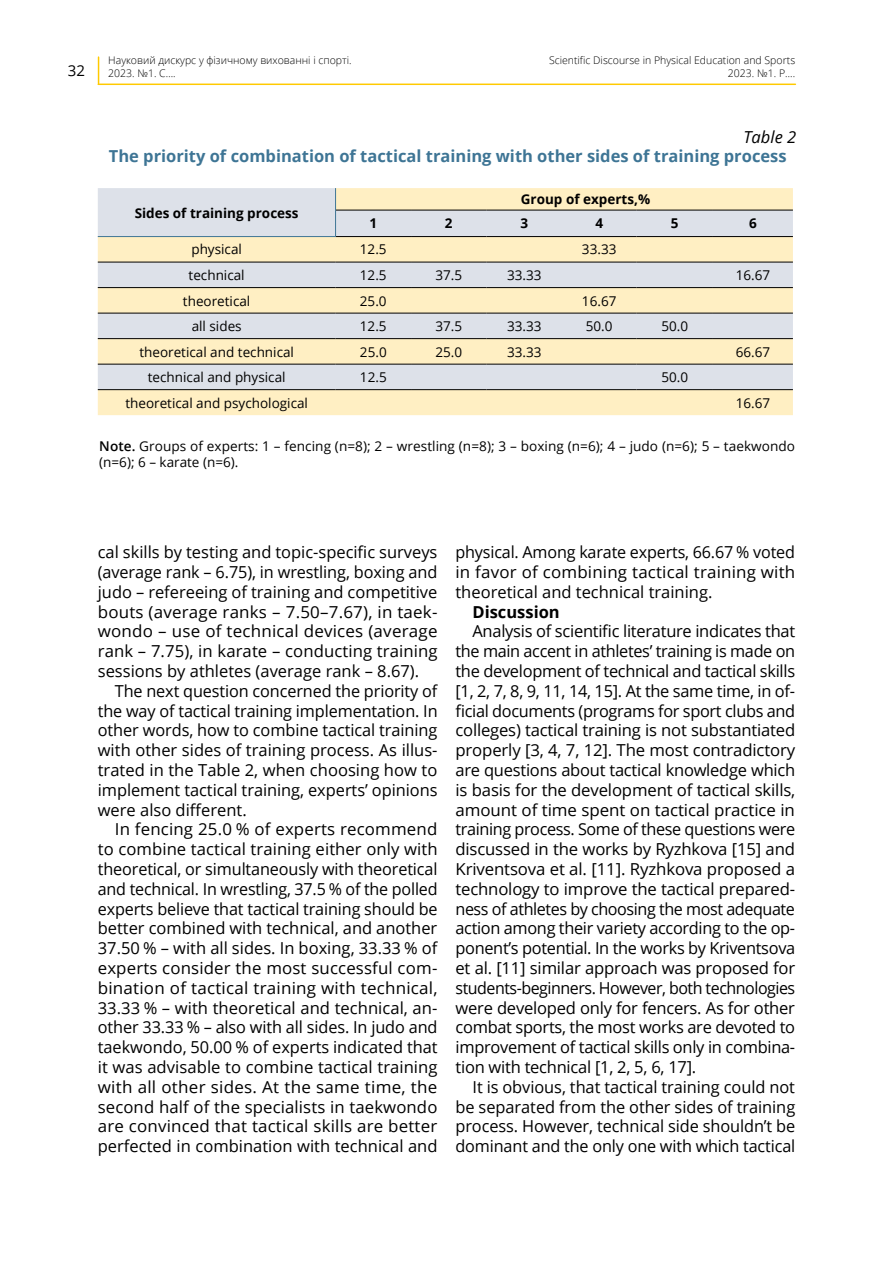
<style>
.page{position:relative;width:893px;height:1263px;background:#fff}
.page>*{position:absolute;margin:0;border:0;box-sizing:border-box;transform-origin:0 0}
.t1{font:16.5px/19.8px "Open Sans";color:#000;text-align:justify}
.t2{font:700 16.5px "Open Sans";color:#3e7595}
.t3{font:700 16.5px "Open Sans";color:#000}
.t4{font:italic 16.5px "Open Sans";color:#000}
.t5{font:15px "Open Sans";color:#000}
.t6{font:13.5px/16.5px "Open Sans";color:#000}
.t7{font:700 13.5px "Open Sans";color:#000}
.t8{font:300 10.5px/12.6px "Open Sans";color:#000}
.s1{font-weight:600}
</style>
<div class="page">
<hr style="left:98px;top:84px;width:697px;height:1px;background:#ffca00">
<svg style="left:98px;top:57px;width:1px;height:27px"></svg>
<svg style="left:98px;top:188px;width:695px;height:227px;background:#ece6d3"></svg>
<hr style="left:336px;top:210px;width:75px;height:1px;background:#000">
<hr style="left:411px;top:210px;width:75px;height:1px;background:#000">
<hr style="left:486px;top:210px;width:76px;height:1px;background:#000">
<hr style="left:562px;top:210px;width:74px;height:1px;background:#000">
<hr style="left:636px;top:210px;width:77px;height:1px;background:#000">
<hr style="left:713px;top:210px;width:80px;height:1px;background:#000">
<hr style="left:336px;top:236px;width:75px;height:1px;background:#000">
<hr style="left:411px;top:236px;width:75px;height:1px;background:#000">
<hr style="left:486px;top:236px;width:76px;height:1px;background:#000">
<hr style="left:562px;top:236px;width:74px;height:1px;background:#000">
<hr style="left:636px;top:236px;width:77px;height:1px;background:#000">
<hr style="left:713px;top:236px;width:80px;height:1px;background:#000">
<hr style="left:98px;top:262px;width:238px;height:1px;background:#000">
<hr style="left:336px;top:262px;width:75px;height:1px;background:#000">
<hr style="left:411px;top:262px;width:75px;height:1px;background:#000">
<hr style="left:486px;top:262px;width:76px;height:1px;background:#000">
<hr style="left:562px;top:262px;width:74px;height:1px;background:#000">
<hr style="left:636px;top:262px;width:77px;height:1px;background:#000">
<hr style="left:713px;top:262px;width:80px;height:1px;background:#000">
<hr style="left:98px;top:287px;width:238px;height:1px;background:#000">
<hr style="left:336px;top:287px;width:75px;height:1px;background:#000">
<hr style="left:411px;top:287px;width:75px;height:1px;background:#000">
<hr style="left:486px;top:287px;width:76px;height:1px;background:#000">
<hr style="left:562px;top:287px;width:74px;height:1px;background:#000">
<hr style="left:636px;top:287px;width:77px;height:1px;background:#000">
<hr style="left:713px;top:287px;width:80px;height:1px;background:#000">
<hr style="left:98px;top:313px;width:238px;height:1px;background:#000">
<hr style="left:336px;top:313px;width:75px;height:1px;background:#000">
<hr style="left:411px;top:313px;width:75px;height:1px;background:#000">
<hr style="left:486px;top:313px;width:76px;height:1px;background:#000">
<hr style="left:562px;top:313px;width:74px;height:1px;background:#000">
<hr style="left:636px;top:313px;width:77px;height:1px;background:#000">
<hr style="left:713px;top:313px;width:80px;height:1px;background:#000">
<hr style="left:98px;top:338px;width:238px;height:1px;background:#000">
<hr style="left:336px;top:338px;width:75px;height:1px;background:#000">
<hr style="left:411px;top:338px;width:75px;height:1px;background:#000">
<hr style="left:486px;top:338px;width:76px;height:1px;background:#000">
<hr style="left:562px;top:338px;width:74px;height:1px;background:#000">
<hr style="left:636px;top:338px;width:77px;height:1px;background:#000">
<hr style="left:713px;top:338px;width:80px;height:1px;background:#000">
<hr style="left:98px;top:364px;width:238px;height:1px;background:#000">
<hr style="left:336px;top:364px;width:75px;height:1px;background:#000">
<hr style="left:411px;top:364px;width:75px;height:1px;background:#000">
<hr style="left:486px;top:364px;width:76px;height:1px;background:#000">
<hr style="left:562px;top:364px;width:74px;height:1px;background:#000">
<hr style="left:636px;top:364px;width:77px;height:1px;background:#000">
<hr style="left:713px;top:364px;width:80px;height:1px;background:#000">
<hr style="left:98px;top:389px;width:238px;height:1px;background:#000">
<hr style="left:336px;top:389px;width:75px;height:1px;background:#000">
<hr style="left:411px;top:389px;width:75px;height:1px;background:#000">
<hr style="left:486px;top:389px;width:76px;height:1px;background:#000">
<hr style="left:562px;top:389px;width:74px;height:1px;background:#000">
<hr style="left:636px;top:389px;width:77px;height:1px;background:#000">
<hr style="left:713px;top:389px;width:80px;height:1px;background:#000">
<svg style="left:335px;top:188px;width:1px;height:48px"></svg>
<hr style="left:98px;top:236px;width:238px;height:1px;background:#3e7595">
<p class="t8" style="left:108px;top:54px;width:245px">Науковий дискурс у фізичному вихованні і спорті.<br>2023. №1. С….</p>
<p class="t8" style="left:549px;top:54px;width:248px">Scientific Discourse in Physical Education and Sports</p>
<p class="t5" style="left:68px;top:61px;width:19px">32</p>
<p class="t8" style="left:728px;top:67px;width:69px">2023. №1. P….</p>
<p class="t4" style="left:743px;top:125px;width:54px">Table 2</p>
<p class="t2" style="left:109px;top:145px;width:679px">The priority of combination of tactical training with other sides of training process</p>
<p class="t7" style="left:135px;top:203px;width:166px">Sides of training process</p>
<p class="t7" style="left:521px;top:190px;width:131px">Group of experts,%</p>
<p class="t7" style="left:369px;top:214px;width:9px">1</p>
<p class="t7" style="left:445px;top:214px;width:9px">2</p>
<p class="t7" style="left:520px;top:214px;width:9px">3</p>
<p class="t7" style="left:595px;top:214px;width:9px">4</p>
<p class="t7" style="left:671px;top:214px;width:9px">5</p>
<p class="t7" style="left:749px;top:214px;width:9px">6</p>
<p class="t6" style="left:191px;top:241px;width:52px">physical</p>
<p class="t6" style="left:360px;top:241px;width:28px">12.5</p>
<p class="t6" style="left:582px;top:241px;width:36px">33.33</p>
<p class="t6" style="left:189px;top:266px;width:58px">technical</p>
<p class="t6" style="left:360px;top:266px;width:28px">12.5</p>
<p class="t6" style="left:435px;top:266px;width:28px">37.5</p>
<p class="t6" style="left:507px;top:266px;width:36px">33.33</p>
<p class="t6" style="left:736px;top:266px;width:36px">16.67</p>
<p class="t6" style="left:183px;top:292px;width:69px">theoretical</p>
<p class="t6" style="left:360px;top:292px;width:28px">25.0</p>
<p class="t6" style="left:582px;top:292px;width:36px">16.67</p>
<p class="t6" style="left:192px;top:317px;width:51px">all sides</p>
<p class="t6" style="left:360px;top:317px;width:28px">12.5</p>
<p class="t6" style="left:435px;top:317px;width:28px">37.5</p>
<p class="t6" style="left:507px;top:317px;width:36px">33.33</p>
<p class="t6" style="left:586px;top:317px;width:28px">50.0</p>
<p class="t6" style="left:661px;top:317px;width:28px">50.0</p>
<p class="t6" style="left:139px;top:343px;width:156px">theoretical and technical</p>
<p class="t6" style="left:360px;top:343px;width:28px">25.0</p>
<p class="t6" style="left:435px;top:343px;width:28px">25.0</p>
<p class="t6" style="left:507px;top:343px;width:36px">33.33</p>
<p class="t6" style="left:736px;top:343px;width:36px">66.67</p>
<p class="t6" style="left:148px;top:369px;width:139px">technical and physical</p>
<p class="t6" style="left:360px;top:369px;width:28px">12.5</p>
<p class="t6" style="left:661px;top:369px;width:28px">50.0</p>
<p class="t6" style="left:125px;top:394px;width:184px">theoretical and psychological</p>
<p class="t6" style="left:736px;top:394px;width:36px">16.67</p>
<p class="t6" style="left:99px;top:437px;width:697px"><span class="s1">Note.</span> Groups of experts: 1 – fencing (n=8); 2 – wrestling (n=8); 3 – boxing (n=6); 4 – judo (n=6); 5 – taekwondo (n=6); 6 – karate (n=6).</p>
<p class="t1" style="left:98px;top:542px;width:341px">cal skills by testing and topic-specific surveys (average rank – 6.75), in wrestling, boxing and judo – refereeing of training and competitive bouts (average ranks – 7.50–7.67), in taek&shy;wondo – use of technical devices (average rank – 7.75), in karate – conducting training sessions by athletes (average rank – 8.67).</p>
<p class="t1" style="left:98px;top:680px;width:341px;text-indent:17px">The next question concerned the priority of the way of tactical training implementation. In other words, how to combine tactical training with other sides of training process. As illus&shy;trated in the Table 2, when choosing how to implement tactical training, experts’ opinions were also different.</p>
<p class="t1" style="left:98px;top:819px;width:341px;text-indent:17px">In fencing 25.0 % of experts recommend to combine tactical training either only with theoretical, or simultaneously with theoretical and technical. In wrestling, 37.5 % of the polled experts believe that tactical training should be better combined with technical, and another 37.50 % – with all sides. In boxing, 33.33 % of experts consider the most successful com&shy;bination of tactical training with technical, 33.33 % – with theoretical and technical, an&shy;other 33.33 % – also with all sides. In judo and taekwondo, 50.00 % of experts indicated that it was advisable to combine tactical training with all other sides. At the same time, the second half of the specialists in taekwondo are convinced that tactical skills are better perfected in combination with technical and</p>
<p class="t1" style="left:455px;top:542px;width:341px">physical. Among karate experts, 66.67 % voted in favor of combining tactical training with theoretical and technical training.</p>
<p class="t3" style="left:472px;top:600px;width:89px">Discussion</p>
<p class="t1" style="left:455px;top:621px;width:341px;text-indent:17px">Analysis of scientific literature indicates that the main accent in athletes’ training is made on the development of technical and tactical skills [1, 2, 7, 8, 9, 11, 14, 15]. At the same time, in of&shy;ficial documents (programs for sport clubs and colleges) tactical training is not substantiated properly [3, 4, 7, 12]. The most contradictory are questions about tactical knowledge which is basis for the development of tactical skills, amount of time spent on tactical practice in training process. Some of these questions were discussed in the works by Ryzhkova [15] and Kriventsova et al. [11]. Ryzhkova proposed a technology to improve the tactical prepared&shy;ness of athletes by choosing the most adequate action among their variety according to the op&shy;ponent’s potential. In the works by Kriventsova et al. [11] similar approach was proposed for students-beginners. However, both technologies were developed only for fencers. As for other combat sports, the most works are devoted to improvement of tactical skills only in combina&shy;tion with technical [1, 2, 5, 6, 17].</p>
<p class="t1" style="left:455px;top:1076px;width:341px;text-indent:17px">It is obvious, that tactical training could not be separated from the other sides of training process. However, technical side shouldn’t be dominant and the only one with which tactical</p>
</div>
